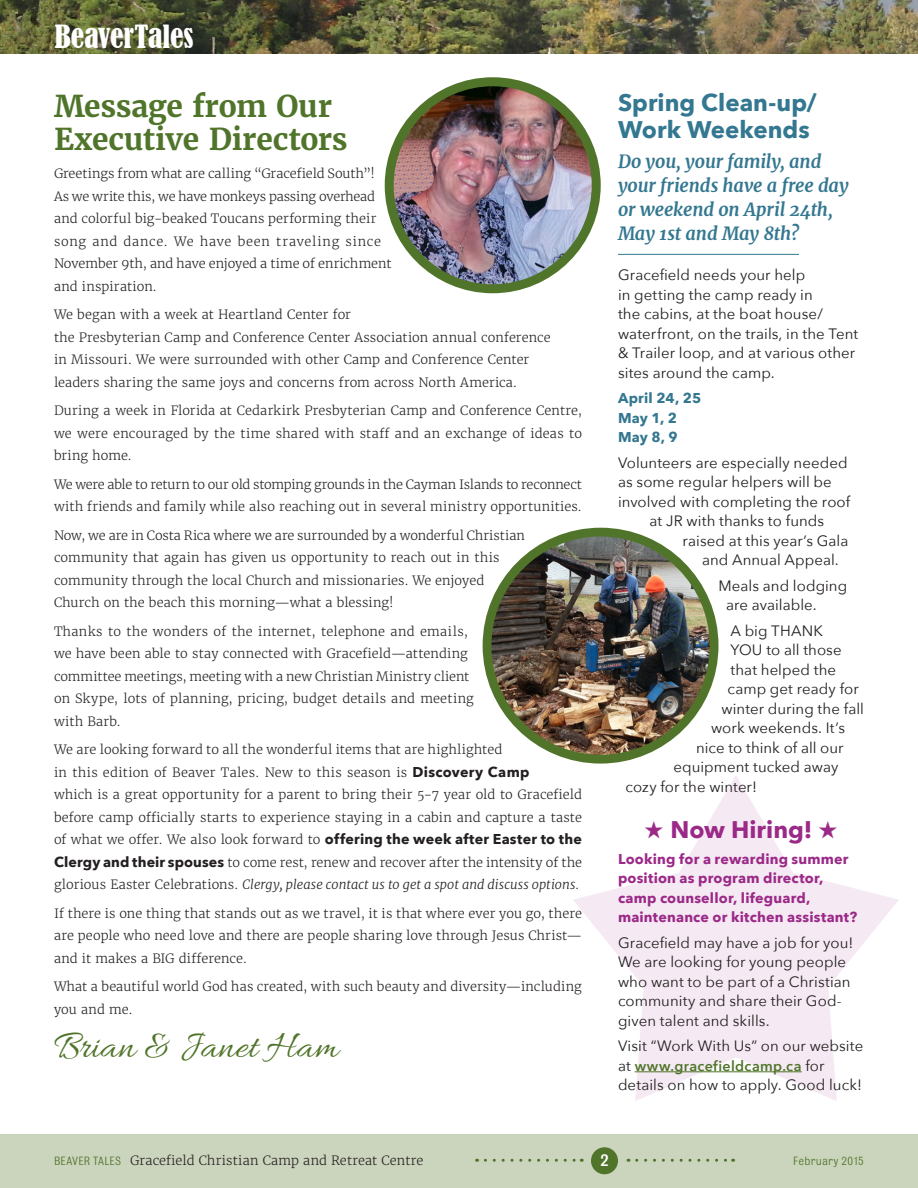
<style>
.page{position:relative;width:918px;height:1188px;background:#fff}
.page>*{position:absolute;margin:0;border:0;box-sizing:border-box;transform-origin:0 0}
.t1{font:39.75px "Allura";letter-spacing:.005em;color:#50752a}
.FrontPg_Headline{font:700 30px/33px "Merriweather";letter-spacing:-.01em;color:#50752a}
.t2{font:condensed 30px "Bernard";color:#fff}
.Sidebar_Headline{font:700 24px/27px "Avenir Next";color:#347790}
.Sidebar_Headline-2{font:700 24px "Avenir Next";color:#9b2988}
.Pullquote_2{font:italic 700 18px/24px "Merriweather";letter-spacing:-.01em;color:#347790}
.t3{font:500 18px "Bulldog";color:#fff}
.Sidebar{font:15px/19.5px "Avenir Next";letter-spacing:.005em;color:#231f20}
.Sidebar-2{font:700 14.25px/19.5px "Avenir Next";letter-spacing:.015em;color:#9b2988}
.Sidebar-3{font:600 14.25px "Avenir Next";letter-spacing:.025em;color:#50752a}
.Sidebar-4{font:700 14.25px/19.5px "Avenir Next";letter-spacing:.01em;color:#347790}
.t4{font:300 12.75px/22.5px "Merriweather";letter-spacing:.005em;color:#231f20}
.t5{font:12.75px "Bulldog";letter-spacing:.01em;color:#50752a}
.s1{font-family:"Avenir Next";font-weight:700;font-size:14.25px}
.s2{font-style:italic}
.s3{font-weight:400;font-size:15px;color:#231f20}
.s4{font-family:"Bulldog";font-weight:400;color:#50752a}
</style>
<div class="page">
<div style="left:0;top:1134px;width:918px;height:54px;background:#cbd4bc"></div>
<svg style="left:485px;top:1159px;width:97px;height:3px"></svg>
<svg style="left:637px;top:1159px;width:97px;height:3px"></svg>
<div style="left:591px;top:1147px;width:27px;height:27px;background:#50752a;border-radius:50%"></div>
<img style="left:0;top:0;width:918px;height:54px">
<svg style="left:573px;top:776px;width:325px;height:325px"></svg>
<img style="left:389px;top:82px;width:207px;height:207px;border-radius:104px">
<div style="left:385px;top:77px;width:216px;height:216px;border:9px solid #50752a;border-radius:50%"></div>
<hr style="left:618px;top:254px;width:181px;height:1px;background:#347790">
<hr style="left:635px;top:1071px;width:167px;height:1px;background:#50752a">
<img style="left:487px;top:532px;width:227px;height:227px;border-radius:114px">
<div style="left:483px;top:528px;width:235px;height:236px;border:9px solid #50752a;border-radius:50%"></div>
<h2 class="t2" style="left:55px;top:19px;width:140px">BeaverTales</h2>
<p class="FrontPg_Headline" style="left:54px;top:89px;width:295px">Message from Our<br>Executive Directors</p>
<p class="t4" style="left:54px;top:163px;width:339px">Greetings from what are calling “Gracefield South”!<br>As we write this, we have monkeys passing overhead and colorful big-beaked Toucans performing their song and dance. We have been traveling since November 9th, and have enjoyed a time of enrichment and inspiration.</p>
<p class="t4" style="left:54px;top:304px;width:498px">We began with a week at Heartland Center for<br>the Presbyterian Camp and Conference Center Association annual conference in Missouri. We were surrounded with other Camp and Conference Center leaders sharing the same joys and concerns from across North America.</p>
<p class="t4" style="left:54px;top:400px;width:529px;text-align:justify">During a week in Florida at Cedarkirk Presbyterian Camp and Conference Centre, we were encouraged by the time shared with staff and an exchange of ideas to bring home.</p>
<p class="t4" style="left:54px;top:473px;width:530px">We were able to return to our old stomping grounds in the Cayman Islands to reconnect with friends and family while also reaching out in several ministry opportunities.</p>
<p class="t4" style="left:54px;top:524px;width:473px">Now, we are in Costa Rica where we are surrounded by a wonderful Christian community that again has given us opportunity to reach out in this community through the local Church and missionaries. We enjoyed Church on the beach this morning—what a blessing!</p>
<p class="t4" style="left:54px;top:620px;width:421px">Thanks to the wonders of the internet, telephone and emails, we have been able to stay connected with Gracefield—attending committee meetings, meeting with a new Christian Ministry client on Skype, lots of planning, pricing, budget details and meeting with Barb.</p>
<p class="t4" style="left:54px;top:739px;width:530px">We are looking forward to all the wonderful items that are highlighted<br>in this edition of Beaver Tales. New to this season is <span class="s1">Discovery Camp<br></span>which is a great opportunity for a parent to bring their 5-7 year old to Gracefield before camp officially starts to experience staying in a cabin and capture a taste of what we offer. We also look forward to <span class="s1">offering the week after Easter to the Clergy and their spouses</span> to come rest, renew and recover after the intensity of the glorious Easter Celebrations. <span class="s2">Clergy, please contact us to get a spot and discuss options.</span></p>
<p class="t4" style="left:54px;top:902px;width:530px;text-align:justify">If there is one thing that stands out as we travel, it is that where ever you go, there are people who need love and there are people sharing love through Jesus Christ— and it makes a BIG difference.</p>
<p class="t4" style="left:54px;top:976px;width:529px">What a beautiful world God has created, with such beauty and diversity—including you and me.</p>
<p class="t1" style="left:54px;top:1024px;width:286px">Brian &amp; Janet Ham</p>
<p class="Sidebar_Headline" style="left:618px;top:89px;width:200px">Spring Clean-up/<br>Work Weekends</p>
<p class="Pullquote_2" style="left:618px;top:150px;width:232px">Do you, your family, and your friends have a free day or weekend on April 24th,<br>May 1st and May 8th?</p>
<p class="Sidebar" style="left:618px;top:265px;width:242px">Gracefield needs your help<br>in getting the camp ready in<br>the cabins, at the boat house/ waterfront, on the trails, in the Tent &amp; Trailer loop, and at various other sites around the camp.</p>
<p class="Sidebar-4" style="left:618px;top:388px;width:85px">April 24, 25<br>May 1, 2<br>May 8, 9</p>
<p class="Sidebar" style="left:618px;top:452px;width:231px">Volunteers are especially needed</p>
<p class="Sidebar" style="left:618px;top:472px;width:215px">as some regular helpers will be</p>
<p class="Sidebar" style="left:618px;top:491px;width:234px">involved with completing the roof</p>
<p class="Sidebar" style="left:650px;top:511px;width:176px">at JR with thanks to funds</p>
<p class="Sidebar" style="left:682px;top:530px;width:167px">raised at this year’s Gala</p>
<p class="Sidebar" style="left:702px;top:550px;width:138px">and Annual Appeal.</p>
<p class="Sidebar" style="left:726px;top:575px;width:123px;text-indent:-8px">Meals and lodging are available.</p>
<p class="Sidebar" style="left:730px;top:620px;width:94px">A big THANK</p>
<p class="Sidebar" style="left:730px;top:640px;width:113px">YOU to all those</p>
<p class="Sidebar" style="left:730px;top:659px;width:107px">that helped the</p>
<p class="Sidebar" style="left:728px;top:679px;width:133px">camp get ready for</p>
<p class="Sidebar" style="left:722px;top:698px;width:144px">winter during the fall</p>
<p class="Sidebar" style="left:711px;top:718px;width:136px">work weekends. It’s</p>
<p class="Sidebar" style="left:696px;top:737px;width:149px">nice to think of all our</p>
<p class="Sidebar" style="left:674px;top:757px;width:166px">equipment tucked away</p>
<p class="Sidebar" style="left:626px;top:776px;width:133px">cozy for the winter!</p>
<p class="Sidebar_Headline-2" style="left:644px;top:809px;width:195px">★ Now Hiring! ★</p>
<p class="Sidebar-2" style="left:618px;top:849px;width:241px">Looking for a rewarding summer position as program director, camp counsellor, lifeguard, maintenance or kitchen assistant?</p>
<p class="Sidebar" style="left:618px;top:932px;width:237px">Gracefield may have a job for you!<br>We are looking for young people who want to be part of a Christian community and share their God&shy;given talent and skills.</p>
<p class="Sidebar" style="left:618px;top:1036px;width:247px">Visit “Work With Us” on our website</p>
<p class="Sidebar-3" style="left:618px;top:1054px;width:208px"><span class="s3">at</span> www.gracefieldcamp.ca <span class="s3">for</span></p>
<p class="Sidebar" style="left:618px;top:1075px;width:245px">details on how to apply. Good luck!</p>
<p class="t4" style="left:54px;top:1149px;width:371px"><span class="s4">BEAVER TALES</span> Gracefield Christian Camp and Retreat Centre</p>
<p class="t3" style="left:600px;top:1151px;width:10px">2</p>
<p class="t5" style="left:793px;top:1154px;width:72px">February 2015</p>
</div>
